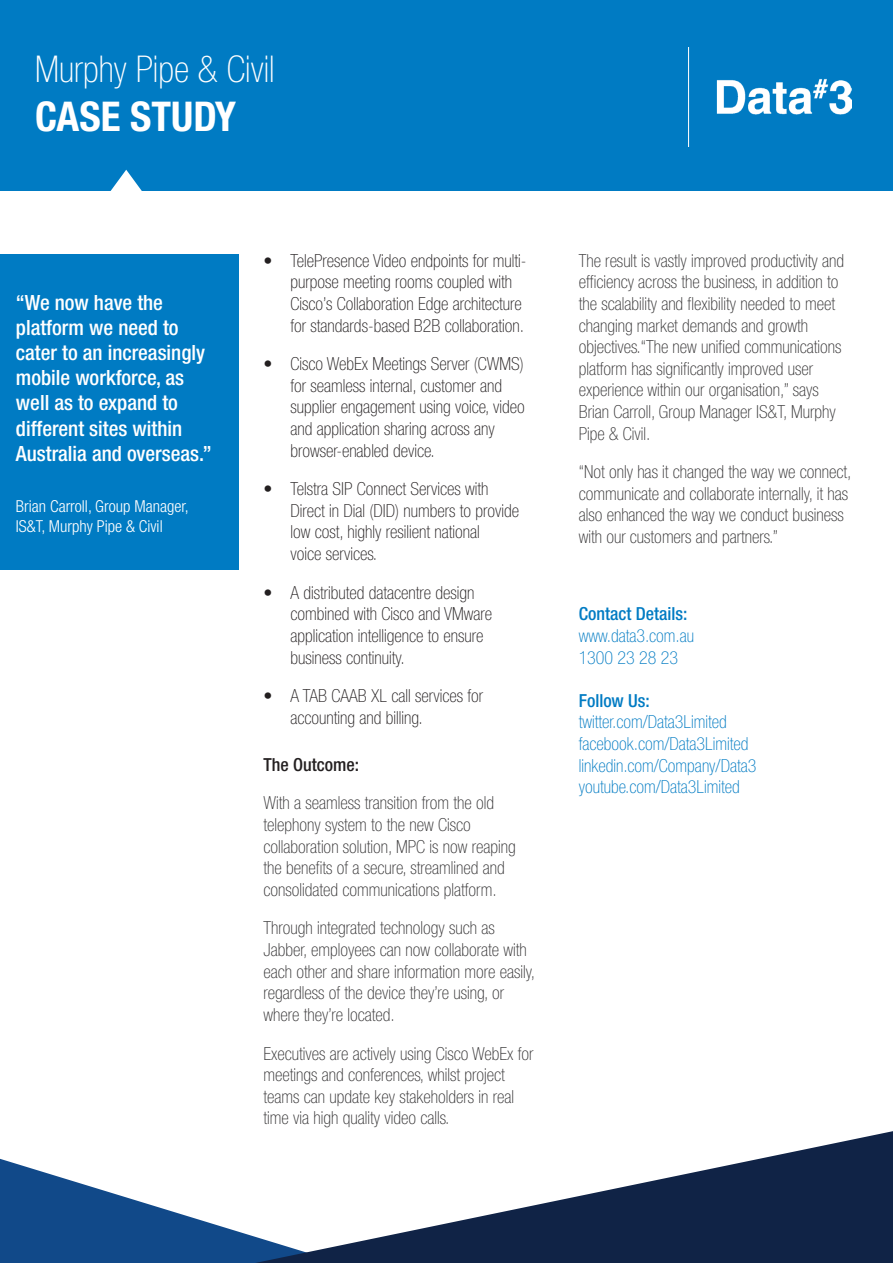
<style>
.page{position:relative;width:893px;height:1263px;background:#fff}
.page>*{position:absolute;margin:0;border:0;box-sizing:border-box;transform-origin:0 0}
.t1{font:700 condensed 41.1px "Helvetica Neue LT Std";color:#fff}
.t2{font:100 condensed 36.9px "Helvetica Neue LT Std";color:#fff}
.quote{font:500 condensed 21px/25.2px "Helvetica Neue LT Std";color:#fff}
.copy{font:100 condensed 18px/21.6px "Helvetica Neue LT Std";color:#333233}
.t3{font:100 condensed 18px/21.6px "Helvetica Neue LT Std";color:#231f20}
.blue_column_header{font:100 condensed 18px/21.6px "Helvetica Neue LT Std";color:#007bc3}
.sub-headers{font:500 condensed 18px "Helvetica Neue LT Std";color:#231f20}
.t4{font:300 condensed 16.5px/19.8px "Helvetica Neue LT Std";color:#fff}
.s1{font-weight:500}
</style>
<div class="page">
<svg style="left:0;top:1159px;width:255px;height:104px"></svg>
<svg style="left:255px;top:1131px;width:638px;height:132px"></svg>
<div style="left:0;top:0;width:893px;height:190px;background:#007bc3"></div>
<img style="left:688px;top:48px;width:163px;height:98px">
<svg style="left:110px;top:170px;width:32px;height:21px"></svg>
<div style="left:0;top:254px;width:239px;height:316px;background:#007bc3"></div>
<p class="t2" style="left:35px;top:48px;width:241px">Murphy Pipe &amp; Civil</p>
<p class="t1" style="left:35px;top:91px;width:202px">CASE STUDY</p>
<p class="quote" style="left:16px;top:289px;width:197px">“We now have the platform we need to cater to an increasingly mobile workforce, as well as to expand to different sites within<br>Australia and overseas.”</p>
<p class="t4" style="left:16px;top:496px;width:174px">Brian Carroll, Group Manager,<br>IS&amp;T, Murphy Pipe &amp; Civil</p>
<p class="t3" style="left:291px;top:250px;width:237px;text-indent:-27px">• TelePresence Video endpoints for multi&shy;purpose meeting rooms coupled with Cisco’s Collaboration Edge architecture for standards-based B2B collaboration.</p>
<p class="t3" style="left:291px;top:353px;width:236px;text-indent:-27px">• Cisco WebEx Meetings Server (CWMS) for seamless internal, customer and supplier engagement using voice, video and application sharing across any browser-enabled device.</p>
<p class="t3" style="left:291px;top:478px;width:230px;text-indent:-27px">• Telstra SIP Connect Services with<br>Direct in Dial (DID) numbers to provide low cost, highly resilient national<br>voice services.</p>
<p class="t3" style="left:291px;top:581px;width:203px;text-indent:-27px">• A distributed datacentre design combined with Cisco and VMware application intelligence to ensure business continuity.</p>
<p class="t3" style="left:291px;top:685px;width:194px;text-indent:-27px">• A TAB CAAB XL call services for accounting and billing.</p>
<p class="sub-headers" style="left:264px;top:754px;width:97px">The Outcome:</p>
<p class="copy" style="left:264px;top:792px;width:254px">With a seamless transition from the old telephony system to the new Cisco collaboration solution, MPC is now reaping the benefits of a secure, streamlined and consolidated communications platform.</p>
<p class="copy" style="left:264px;top:917px;width:273px">Through integrated technology such as Jabber, employees can now collaborate with each other and share information more easily, regardless of the device they’re using, or where they’re located.</p>
<p class="copy" style="left:264px;top:1042px;width:271px">Executives are actively using Cisco WebEx for meetings and conferences, whilst project teams can update key stakeholders in real time via high quality video calls.</p>
<p class="copy" style="left:579px;top:250px;width:267px">The result is vastly improved productivity and efficiency across the business, in addition to the scalability and flexibility needed to meet changing market demands and growth objectives.“The new unified communications platform has significantly improved user experience within our organisation,” says Brian Carroll, Group Manager IS&amp;T, Murphy Pipe &amp; Civil.</p>
<p class="copy" style="left:579px;top:461px;width:274px">“Not only has it changed the way we connect, communicate and collaborate internally, it has also enhanced the way we conduct business with our customers and partners.”</p>
<p class="blue_column_header" style="left:579px;top:603px;width:117px"><span class="s1">Contact Details: </span>www.data3.com.au</p>
<p class="blue_column_header" style="left:579px;top:646px;width:101px">1300 23 28 23</p>
<p class="blue_column_header" style="left:579px;top:689px;width:149px"><span class="s1">Follow Us: </span>twitter.com/Data3Limited</p>
<p class="blue_column_header" style="left:579px;top:733px;width:171px">facebook.com/Data3Limited</p>
<p class="blue_column_header" style="left:579px;top:754px;width:179px">linkedin.com/Company/Data3</p>
<p class="blue_column_header" style="left:579px;top:776px;width:162px">youtube.com/Data3Limited</p>
</div>
